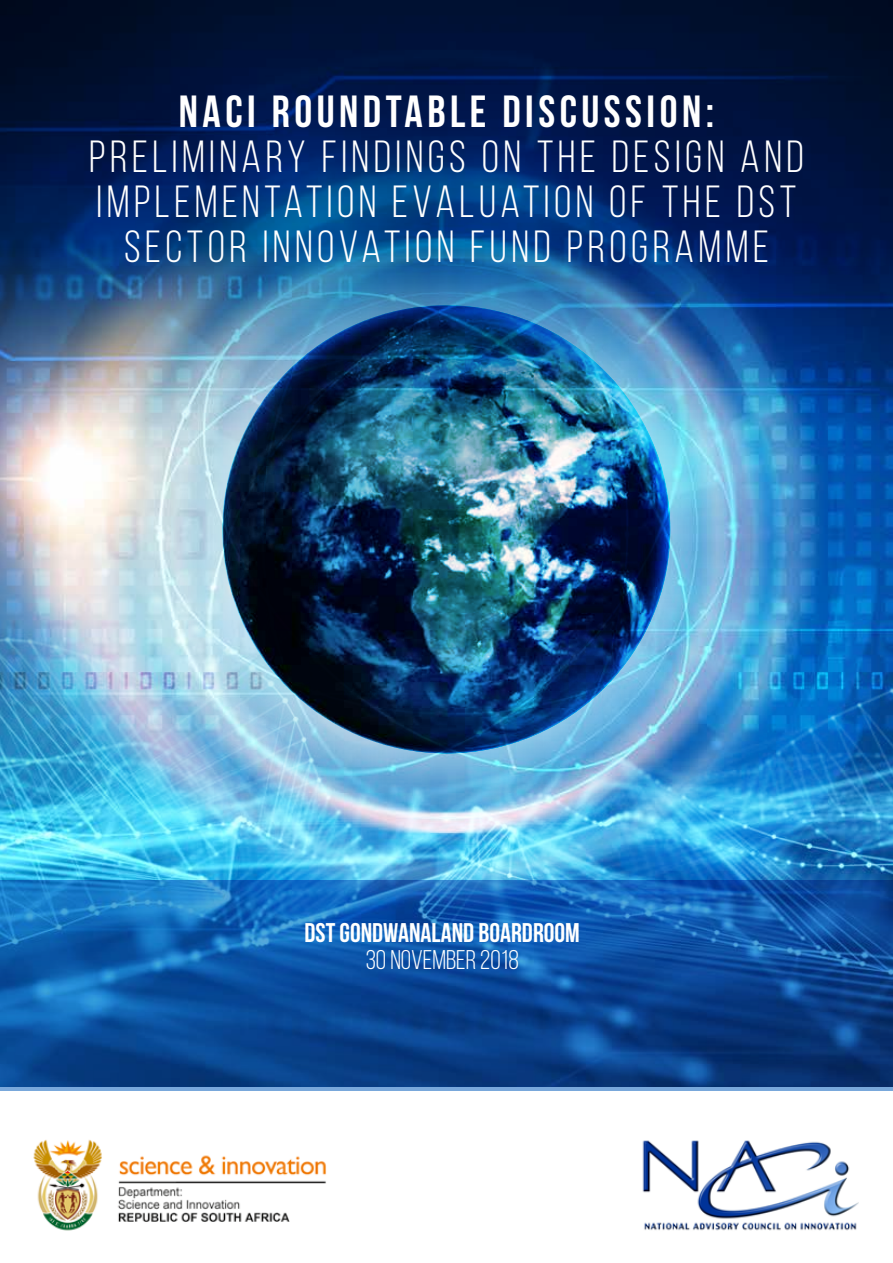
<style>
.page{position:relative;width:893px;height:1263px;background:#fff}
.page>*{position:absolute;margin:0;border:0;box-sizing:border-box;transform-origin:0 0}
.t1{font:45px/45px "Bebas Neue";letter-spacing:.1em;color:#fff;text-align:center}
.t2{font:700 45px "Bebas Neue";letter-spacing:.1em;color:#fff}
.t3{font:700 27px "Bebas Neue";color:#fff}
.t4{font:27px "Bebas Neue";color:#fff}
</style>
<div class="page">
<img style="left:642px;top:1140px;width:217px;height:91px">
<img style="left:33px;top:1139px;width:293px;height:92px">
<img style="left:0;top:459px;width:893px;height:421px">
<div style="left:122px;top:205px;width:648px;height:648px;background:#fff;opacity:.75"></div>
<img style="left:222px;top:305px;width:448px;height:448px;border-radius:224px">
<svg style="left:0;top:880px;width:893px;height:211px;background:#0f53a0"></svg>
<img style="left:0;top:0;width:893px;height:459px">
<p class="t2" style="left:179px;top:87px;width:537px">NACI ROUNDTABLE DISCUSSION:</p>
<p class="t1" style="left:89px;top:134px;width:716px">PRELIMINARY FINDINGS ON THE DESIGN AND<br>IMPLEMENTATION EVALUATION OF THE DST<br>SECTOR INNOVATION FUND PROGRAMME</p>
<p class="t3" style="left:305px;top:918px;width:277px">DST GONDWANALAND BOARDROOM</p>
<p class="t4" style="left:366px;top:945px;width:155px">30 NOVEMBER 2018</p>
</div>
